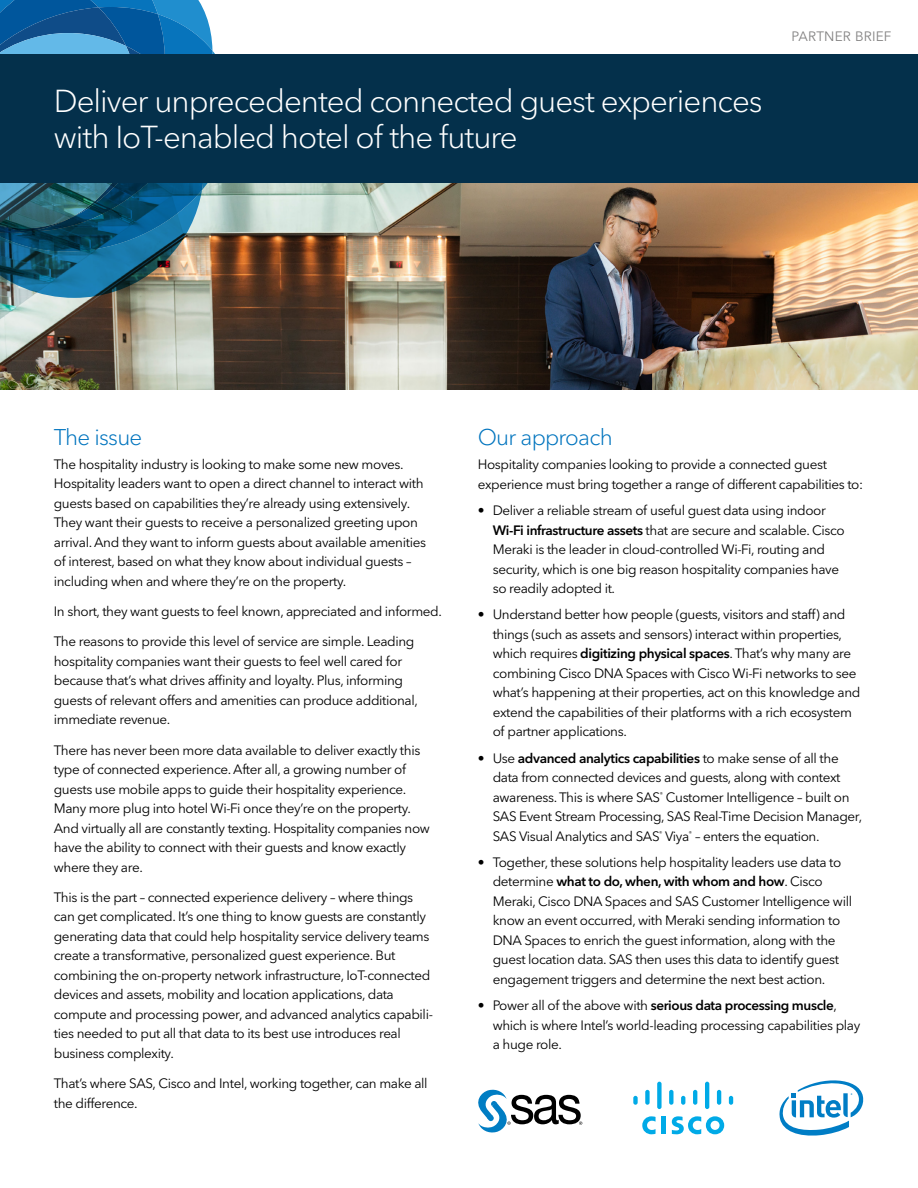
<style>
.page{position:relative;width:918px;height:1188px;background:#fff}
.page>*{position:absolute;margin:0;border:0;box-sizing:border-box;transform-origin:0 0}
.Headline_Title{font:300 31.5px "Avenir Next W1 G";letter-spacing:-.03em;color:#fff}
.Subhead-1_Cobalt_bas{font:300 22.5px "Avenir Next W1 G";letter-spacing:-.035em;color:#0074be}
.Body{font:13.5px/19.5px "Avenir Next W1 G";letter-spacing:-.025em;color:#000}
.Body_Bullet{font:13.5px/19.5px "Avenir Next W1 G";letter-spacing:-.025em;color:#000}
.Body_before_bullet{font:13.5px/19.5px "Avenir Next W1 G";letter-spacing:-.025em;color:#000}
.Collateral_Identifie{font:13.5px "Avenir Next W1 G";letter-spacing:.01em;color:#828181}
.Body_Bullet-2{font:5.4px "Avenir Next W1 G";color:#000}
.s1{font-weight:600}
</style>
<div class="page">
<img style="left:0;top:182px;width:918px;height:208px">
<img style="left:0;top:0;width:234px;height:298px">
<div style="left:0;top:54px;width:918px;height:128px;background:#04304b"></div>
<svg style="left:780px;top:1080px;width:83px;height:56px"></svg>
<hr style="left:662px;top:1117px;width:4px;height:17px;background:#00aae7">
<svg style="left:642px;top:1116px;width:14px;height:18px"></svg>
<svg style="left:672px;top:1116px;width:52px;height:18px"></svg>
<div style="left:633px;top:1096px;width:5px;height:9px;background:#00aae7;border-radius:2px"></div>
<div style="left:645px;top:1090px;width:5px;height:15px;background:#00aae7;border-radius:2px"></div>
<div style="left:657px;top:1082px;width:5px;height:27px;background:#00aae7;border-radius:2px"></div>
<svg style="left:669px;top:1090px;width:4px;height:15px"></svg>
<svg style="left:681px;top:1096px;width:4px;height:9px"></svg>
<hr style="left:693px;top:1090px;width:4px;height:15px;background:#00aae7;border-radius:2px">
<hr style="left:705px;top:1082px;width:4px;height:27px;background:#00aae7;border-radius:2px">
<hr style="left:717px;top:1090px;width:4px;height:15px;background:#00aae7;border-radius:2px">
<svg style="left:729px;top:1096px;width:4px;height:9px"></svg>
<svg style="left:478px;top:1089px;width:104px;height:44px"></svg>
<p class="Headline_Title" style="left:54px;top:82px;width:710px">Deliver unprecedented connected guest experiences</p>
<p class="Headline_Title" style="left:54px;top:118px;width:465px">with IoT-enabled hotel of the future</p>
<p class="Collateral_Identifie" style="left:791px;top:28px;width:101px">PARTNER BRIEF</p>
<p class="Subhead-1_Cobalt_bas" style="left:54px;top:423px;width:90px">The issue</p>
<p class="Body" style="left:54px;top:454px;width:374px">The hospitality industry is looking to make some new moves.<br>Hospitality leaders want to open a direct channel to interact with guests based on capabilities they’re already using extensively.<br>They want their guests to receive a personalized greeting upon arrival. And they want to inform guests about available amenities of interest, based on what they know about individual guests – including when and where they’re on the property.</p>
<p class="Body" style="left:54px;top:602px;width:390px">In short, they want guests to feel known, appreciated and informed.</p>
<p class="Body" style="left:54px;top:632px;width:366px">The reasons to provide this level of service are simple. Leading hospitality companies want their guests to feel well cared for because that’s what drives affinity and loyalty. Plus, informing guests of relevant offers and amenities can produce additional, immediate revenue.</p>
<p class="Body" style="left:54px;top:740px;width:378px">There has never been more data available to deliver exactly this type of connected experience. After all, a growing number of guests use mobile apps to guide their hospitality experience.<br>Many more plug into hotel Wi-Fi once they’re on the property.<br>And virtually all are constantly texting. Hospitality companies now have the ability to connect with their guests and know exactly where they are.</p>
<p class="Body" style="left:54px;top:887px;width:381px">This is the part – connected experience delivery – where things can get complicated. It’s one thing to know guests are constantly generating data that could help hospitality service delivery teams create a transformative, personalized guest experience. But combining the on-property network infrastructure, IoT-connected devices and assets, mobility and location applications, data compute and processing power, and advanced analytics capabili&shy;ties needed to put all that data to its best use introduces real business complexity.</p>
<p class="Body" style="left:54px;top:1074px;width:375px">That’s where SAS, Cisco and Intel, working together, can make all the difference.</p>
<p class="Subhead-1_Cobalt_bas" style="left:478px;top:424px;width:137px">Our approach</p>
<p class="Body_before_bullet" style="left:478px;top:455px;width:387px">Hospitality companies looking to provide a connected guest experience must bring together a range of different capabilities to:</p>
<p class="Body_Bullet" style="left:493px;top:501px;width:353px;text-indent:-15px">• Deliver a reliable stream of useful guest data using indoor <span class="s1">Wi-Fi infrastructure assets</span> that are secure and scalable. Cisco Meraki is the leader in cloud-controlled Wi-Fi, routing and security, which is one big reason hospitality companies have so readily adopted it.</p>
<p class="Body_Bullet" style="left:493px;top:605px;width:369px;text-indent:-15px">• Understand better how people (guests, visitors and staff) and things (such as assets and sensors) interact within properties, which requires <span class="s1">digitizing physical spaces</span>. That’s why many are combining Cisco DNA Spaces with Cisco Wi-Fi networks to see what’s happening at their properties, act on this knowledge and extend the capabilities of their platforms with a rich ecosystem of partner applications.</p>
<p class="Body_Bullet" style="left:493px;top:748px;width:358px;text-indent:-15px">• Use <span class="s1">advanced analytics capabilities</span> to make sense of all the data from connected devices and guests, along with context awareness. This is where SAS Customer Intelligence – built on</p>
<p class="Body_Bullet-2" style="left:660px;top:791px;width:5px">®</p>
<p class="Body_Bullet" style="left:493px;top:807px;width:371px">SAS Event Stream Processing, SAS Real-Time Decision Manager,<br>SAS Visual Analytics and SAS Viya – enters the equation.</p>
<p class="Body_Bullet-2" style="left:659px;top:830px;width:5px">®</p>
<p class="Body_Bullet-2" style="left:689px;top:830px;width:5px">®</p>
<p class="Body_Bullet" style="left:493px;top:852px;width:361px;text-indent:-15px">• Together, these solutions help hospitality leaders use data to determine <span class="s1">what to do, when, with whom and how</span>. Cisco Meraki, Cisco DNA Spaces and SAS Customer Intelligence will know an event occurred, with Meraki sending information to DNA Spaces to enrich the guest information, along with the guest location data. SAS then uses this data to identify guest engagement triggers and determine the next best action.</p>
<p class="Body_Bullet" style="left:493px;top:996px;width:369px;text-indent:-15px">• Power all of the above with <span class="s1">serious data processing muscle</span>, which is where Intel’s world-leading processing capabilities play a huge role.</p>
</div>
